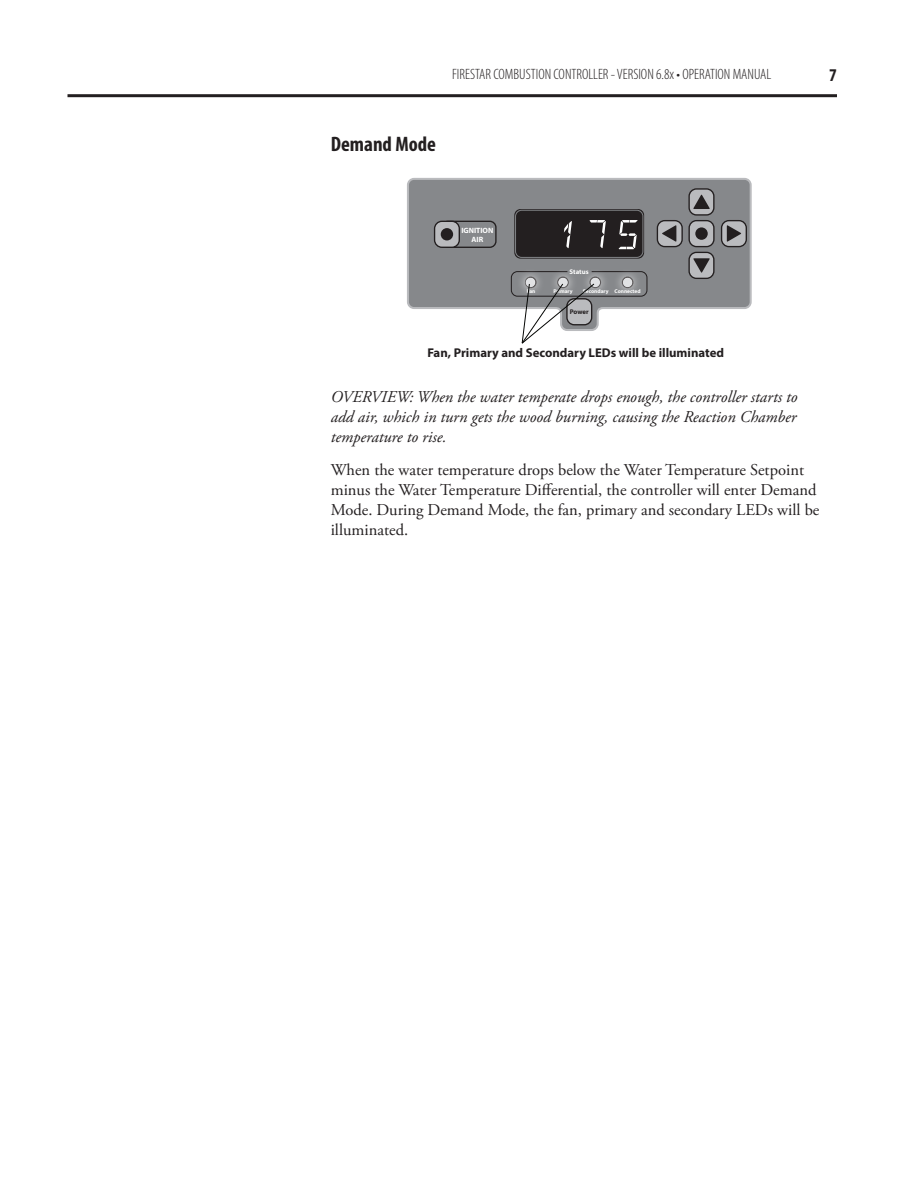
<style>
.page{position:relative;width:918px;height:1188px;background:#fff}
.page>*{position:absolute;margin:0;border:0;box-sizing:border-box;transform-origin:0 0}
.Text_Heading__1{font:700 condensed 21px "Myriad Pro";color:#231f20}
.t1{font:700 condensed 18px "Myriad Pro";color:#231f20}
.t2{font:16.5px/19.8px "Adobe Garamond Pro";color:#231f20}
.t3{font:italic 16.5px/19.8px "Adobe Garamond Pro";color:#231f20;text-align:justify}
.t4{font:300 condensed 15px "Myriad Pro";color:#231f20}
.t5{font:700 12.75px "Myriad Pro";color:#231f20}
.t6{font:700 7.65px/9.1px "Myriad Pro";color:#fff;text-align:center}
.t7{font:700 6.75px "Myriad Pro";color:#fff}
.t8{font:700 6.75px "Myriad Pro";letter-spacing:-.01em;color:#231f20}
.t9{font:700 5.4px "Myriad Pro";color:#fff}
</style>
<div class="page">
<hr style="left:68px;top:94px;width:769px;height:3px;background:#231f20">
<svg style="left:407px;top:178px;width:345px;height:152px"></svg>
<div style="left:689px;top:189px;width:25px;height:26px;background:#babbbe;border-radius:7px"></div>
<div style="left:688px;top:188px;width:27px;height:28px;border:1px solid #231f20;border-radius:7px"></div>
<svg style="left:693px;top:195px;width:17px;height:14px"></svg>
<div style="left:689px;top:252px;width:25px;height:26px;background:#babbbe;border-radius:7px"></div>
<div style="left:688px;top:252px;width:27px;height:27px;border:1px solid #231f20;border-radius:7px"></div>
<svg style="left:693px;top:258px;width:17px;height:15px"></svg>
<div style="left:657px;top:221px;width:25px;height:26px;background:#babbbe;border-radius:7px"></div>
<div style="left:657px;top:220px;width:26px;height:27px;border:1px solid #231f20;border-radius:7px"></div>
<div style="left:722px;top:221px;width:24px;height:26px;background:#babbbe;border-radius:7px"></div>
<div style="left:721px;top:220px;width:26px;height:27px;border:1px solid #231f20;border-radius:7px"></div>
<div style="left:689px;top:221px;width:25px;height:26px;background:#babbbe;border-radius:7px"></div>
<div style="left:688px;top:220px;width:27px;height:27px;border:1px solid #231f20;border-radius:7px"></div>
<div style="left:695px;top:227px;width:13px;height:13px;background:#231f20;border-radius:50%"></div>
<svg style="left:662px;top:225px;width:14px;height:17px"></svg>
<svg style="left:727px;top:225px;width:14px;height:17px"></svg>
<div style="left:442px;top:221px;width:54px;height:26px;background:#86888b;border-radius:6px"></div>
<div style="left:441px;top:221px;width:56px;height:27px;border:1px solid #231f20;border-radius:6px"></div>
<div style="left:435px;top:221px;width:24px;height:26px;background:#babbbe;border-radius:7px"></div>
<div style="left:434px;top:221px;width:26px;height:27px;border:1px solid #231f20;border-radius:7px"></div>
<div style="left:441px;top:228px;width:12px;height:13px;background:#231f20;border-radius:50%"></div>
<svg style="left:514px;top:209px;width:130px;height:50px"></svg>
<div style="left:516px;top:210px;width:127px;height:47px;background:#231f20;border-radius:6px"></div>
<div style="left:515px;top:210px;width:128px;height:48px;border:1px solid #828487;border-radius:6px"></div>
<svg style="left:564px;top:221px;width:8px;height:28px"></svg>
<svg style="left:589px;top:220px;width:17px;height:29px"></svg>
<svg style="left:618px;top:220px;width:20px;height:29px"></svg>
<img style="left:548px;top:264px;width:29px;height:19px">
<div style="left:558px;top:278px;width:10px;height:9px;background:#e1e2e4;border-radius:50%"></div>
<img style="left:512px;top:264px;width:36px;height:37px">
<div style="left:526px;top:278px;width:9px;height:9px;background:#e1e2e4;border-radius:50%"></div>
<img style="left:577px;top:264px;width:33px;height:37px">
<div style="left:591px;top:278px;width:9px;height:9px;background:#e1e2e4;border-radius:50%"></div>
<img style="left:610px;top:264px;width:36px;height:37px">
<div style="left:623px;top:278px;width:9px;height:9px;background:#e1e2e4;border-radius:50%"></div>
<svg style="left:521px;top:283px;width:74px;height:61px"></svg>
<p class="t4" style="left:452px;top:65px;width:321px">FIRESTAR COMBUSTION CONTROLLER - VERSION 6.8x • OPERATION MANUAL</p>
<p class="t1" style="left:829px;top:64px;width:9px">7</p>
<p class="Text_Heading__1" style="left:331px;top:131px;width:107px">Demand Mode</p>
<p class="t6" style="left:461px;top:225px;width:33px">IGNITION<br>AIR</p>
<p class="t7" style="left:570px;top:268px;width:21px">Status</p>
<p class="t9" style="left:527px;top:288px;width:10px">Fan</p>
<p class="t9" style="left:553px;top:288px;width:21px">Primary</p>
<p class="t9" style="left:583px;top:288px;width:59px">Secondary Connected</p>
<p class="t8" style="left:570px;top:307px;width:20px">Power</p>
<p class="t5" style="left:427px;top:345px;width:298px">Fan, Primary and Secondary LEDs will be illuminated</p>
<p class="t3" style="left:331px;top:388px;width:468px">OVERVIEW: When the water temperate drops enough, the controller starts to add air, which in turn gets the wood burning, causing the Reaction Chamber temperature to rise.</p>
<p class="t2" style="left:331px;top:461px;width:490px">When the water temperature drops below the Water Temperature Setpoint minus the Water Temperature Differential, the controller will enter Demand Mode. During Demand Mode, the fan, primary and secondary LEDs will be illuminated.</p>
</div>
